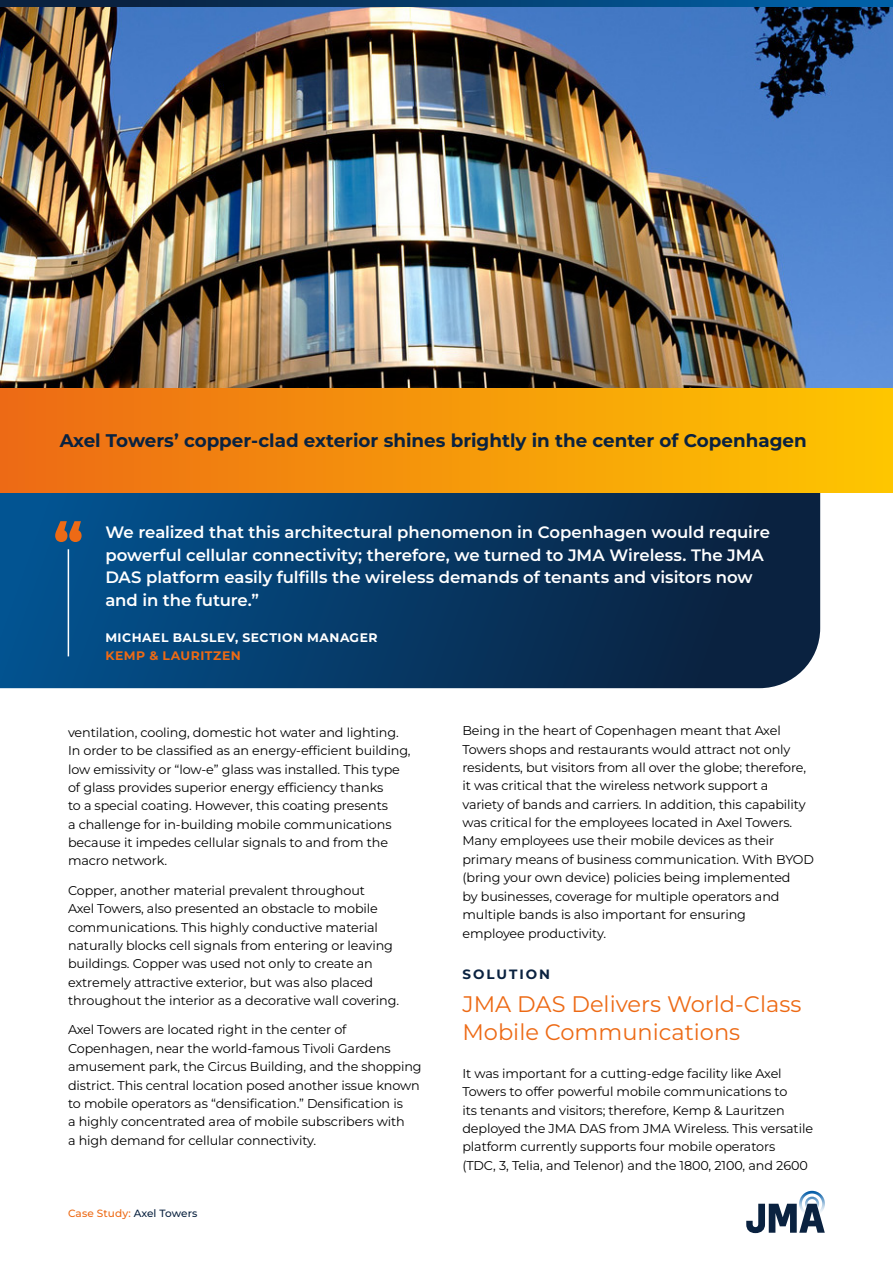
<style>
.page{position:relative;width:893px;height:1263px;background:#fff}
.page>*{position:absolute;margin:0;border:0;box-sizing:border-box;transform-origin:0 0}
.t1{font:22.5px/28.5px "Montserrat";color:#ed6a15}
.t2{font:700 18.3px "Montserrat";color:#0a2240}
.t3{font:600 16.5px/22.5px "Montserrat";letter-spacing:-.005em;color:#fff}
.t4{font:700 13.5px "Montserrat";letter-spacing:.15em;color:#0a2240}
.t5{font:12.75px/18.3px "Montserrat";letter-spacing:-.01em;color:#000}
.t6{font:700 12.3px "Montserrat";letter-spacing:.045em;color:#fff}
.t7{font:700 12.3px "Montserrat";letter-spacing:.045em;color:#ed6a15}
.t8{font:500 10.5px "Montserrat";letter-spacing:.01em;color:#ed6a15}
.s1{color:#0a2240}
</style>
<div class="page">
<svg style="left:746px;top:1191px;width:79px;height:42px"></svg>
<svg style="left:0;top:493px;width:820px;height:195px;background:#073a67"></svg>
<img style="left:0;top:6px;width:893px;height:382px">
<div style="left:0;top:388px;width:893px;height:105px;background:linear-gradient(to right,#ed6a15,#fec600)"></div>
<svg style="left:0;top:0;width:893px;height:6px;background:#053e6e"></svg>
<hr style="left:68px;top:549px;width:1px;height:107px;background:#fff">
<svg style="left:55px;top:521px;width:27px;height:21px"></svg>
<h2 class="t2" style="left:60px;top:428px;width:748px">Axel Towers’ copper-clad exterior shines brightly in the center of Copenhagen</h2>
<p class="t3" style="left:105px;top:521px;width:666px">We realized that this architectural phenomenon in Copenhagen would require powerful cellular connectivity; therefore, we turned to JMA Wireless. The JMA DAS platform easily fulfills the wireless demands of tenants and visitors now and in the future.”</p>
<p class="t6" style="left:105px;top:629px;width:274px">MICHAEL BALSLEV, SECTION MANAGER</p>
<p class="t7" style="left:105px;top:648px;width:137px">KEMP &amp; LAURITZEN</p>
<p class="t5" style="left:68px;top:723px;width:344px">ventilation, cooling, domestic hot water and lighting.<br>In order to be classified as an energy-efficient building, low emissivity or “low-e” glass was installed. This type of glass provides superior energy efficiency thanks<br>to a special coating. However, this coating presents<br>a challenge for in-building mobile communications because it impedes cellular signals to and from the macro network.</p>
<p class="t5" style="left:68px;top:881px;width:333px">Copper, another material prevalent throughout<br>Axel Towers, also presented an obstacle to mobile communications. This highly conductive material naturally blocks cell signals from entering or leaving buildings. Copper was used not only to create an extremely attractive exterior, but was also placed throughout the interior as a decorative wall covering.</p>
<p class="t5" style="left:68px;top:1020px;width:355px">Axel Towers are located right in the center of Copenhagen, near the world-famous Tivoli Gardens amusement park, the Circus Building, and the shopping district. This central location posed another issue known to mobile operators as “densification.” Densification is<br>a highly concentrated area of mobile subscribers with<br>a high demand for cellular connectivity.</p>
<p class="t8" style="left:68px;top:1206px;width:131px">Case Study: <span class="s1">Axel Towers</span></p>
<p class="t5" style="left:462px;top:721px;width:353px">Being in the heart of Copenhagen meant that Axel Towers shops and restaurants would attract not only residents, but visitors from all over the globe; therefore, it was critical that the wireless network support a<br>variety of bands and carriers. In addition, this capability was critical for the employees located in Axel Towers.<br>Many employees use their mobile devices as their primary means of business communication. With BYOD (bring your own device) policies being implemented<br>by businesses, coverage for multiple operators and multiple bands is also important for ensuring<br>employee productivity.</p>
<p class="t4" style="left:462px;top:965px;width:89px">SOLUTION</p>
<h1 class="t1" style="left:462px;top:989px;width:340px">JMA DAS Delivers World-Class<br>Mobile Communications</h1>
<p class="t5" style="left:462px;top:1064px;width:352px">It was important for a cutting-edge facility like Axel Towers to offer powerful mobile communications to<br>its tenants and visitors; therefore, Kemp &amp; Lauritzen deployed the JMA DAS from JMA Wireless. This versatile platform currently supports four mobile operators<br>(TDC, 3, Telia, and Telenor) and the 1800, 2100, and 2600</p>
</div>
